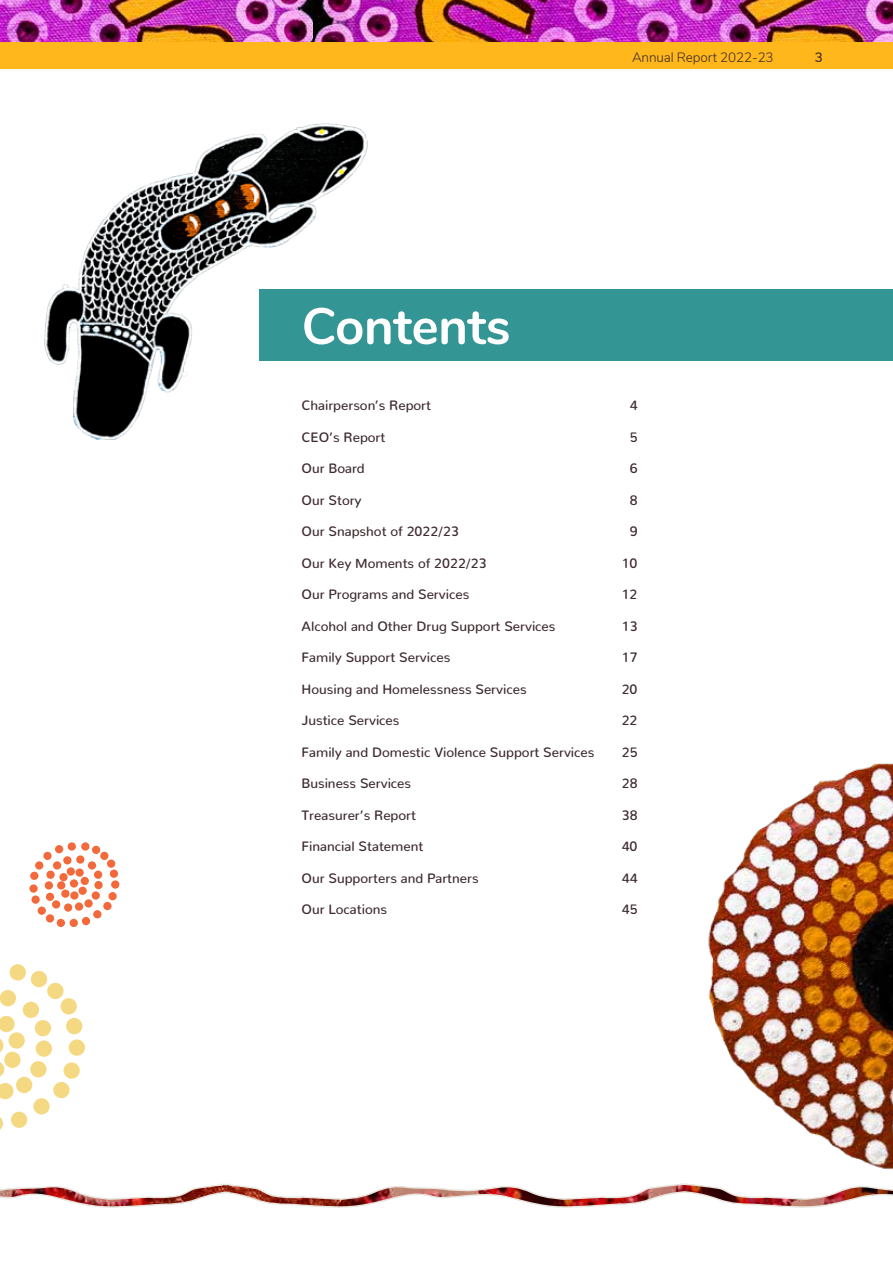
<style>
.page{position:relative;width:893px;height:1263px;background:#fff}
.page>*{position:absolute;margin:0;border:0;box-sizing:border-box;transform-origin:0 0}
.t1{font:700 51px "Nunito";letter-spacing:-.01em;color:#fff}
.t2{font:500 13.5px "Nunito";color:#3e2b2f}
.t3{font:300 13.5px "Nunito";letter-spacing:-.01em;color:#3e2b2f}
.t4{font:600 13.5px "Nunito";color:#3e2b2f}
</style>
<div class="page">
<img style="left:0;top:1183px;width:893px;height:25px">
<img style="left:0;top:0;width:314px;height:42px">
<img style="left:314px;top:0;width:579px;height:42px">
<div style="left:0;top:42px;width:893px;height:27px;background:#ffb71b"></div>
<div style="left:259px;top:290px;width:634px;height:71px;background:#339694"></div>
<img style="left:708px;top:763px;width:185px;height:407px">
<div style="left:10px;top:964px;width:16px;height:16px;background:#f5d982;border-radius:50%"></div>
<div style="left:31px;top:971px;width:16px;height:16px;background:#f5d982;border-radius:50%"></div>
<div style="left:47px;top:983px;width:16px;height:16px;background:#f5d982;border-radius:50%"></div>
<div style="left:61px;top:998px;width:16px;height:16px;background:#f5d982;border-radius:50%"></div>
<div style="left:66px;top:1018px;width:16px;height:16px;background:#f5d982;border-radius:50%"></div>
<div style="left:69px;top:1039px;width:16px;height:17px;background:#f5d982;border-radius:50%"></div>
<div style="left:63px;top:1062px;width:17px;height:17px;background:#f5d982;border-radius:50%"></div>
<div style="left:53px;top:1082px;width:17px;height:16px;background:#f5d982;border-radius:50%"></div>
<div style="left:33px;top:1098px;width:17px;height:16px;background:#f5d982;border-radius:50%"></div>
<div style="left:11px;top:1111px;width:16px;height:17px;background:#f5d982;border-radius:50%"></div>
<svg style="left:0;top:1117px;width:3px;height:13px"></svg>
<div style="left:0;top:990px;width:16px;height:16px;background:#f5d982;border-radius:50%"></div>
<div style="left:23px;top:1002px;width:16px;height:16px;background:#f5d982;border-radius:50%"></div>
<div style="left:35px;top:1020px;width:16px;height:16px;background:#f5d982;border-radius:50%"></div>
<div style="left:36px;top:1040px;width:16px;height:17px;background:#f5d982;border-radius:50%"></div>
<div style="left:30px;top:1061px;width:17px;height:16px;background:#f5d982;border-radius:50%"></div>
<div style="left:16px;top:1077px;width:16px;height:16px;background:#f5d982;border-radius:50%"></div>
<svg style="left:0;top:1083px;width:13px;height:16px"></svg>
<div style="left:9px;top:1032px;width:16px;height:17px;background:#f5d982;border-radius:50%"></div>
<div style="left:4px;top:1052px;width:17px;height:16px;background:#f5d982;border-radius:50%"></div>
<svg style="left:0;top:1062px;width:4px;height:15px"></svg>
<svg style="left:0;top:1016px;width:15px;height:37px"></svg>
<div style="left:55px;top:845px;width:8px;height:8px;background:#f26a3b;border-radius:50%"></div>
<div style="left:68px;top:842px;width:8px;height:9px;background:#f26a3b;border-radius:50%"></div>
<div style="left:81px;top:842px;width:8px;height:9px;background:#f26a3b;border-radius:50%"></div>
<div style="left:92px;top:846px;width:8px;height:8px;background:#f26a3b;border-radius:50%"></div>
<div style="left:100px;top:852px;width:8px;height:8px;background:#f26a3b;border-radius:50%"></div>
<div style="left:107px;top:859px;width:8px;height:9px;background:#f26a3b;border-radius:50%"></div>
<div style="left:110px;top:869px;width:8px;height:9px;background:#f26a3b;border-radius:50%"></div>
<div style="left:111px;top:880px;width:8px;height:9px;background:#f26a3b;border-radius:50%"></div>
<div style="left:108px;top:892px;width:9px;height:8px;background:#f26a3b;border-radius:50%"></div>
<div style="left:103px;top:902px;width:9px;height:8px;background:#f26a3b;border-radius:50%"></div>
<div style="left:93px;top:910px;width:8px;height:8px;background:#f26a3b;border-radius:50%"></div>
<div style="left:82px;top:917px;width:8px;height:8px;background:#f26a3b;border-radius:50%"></div>
<div style="left:70px;top:919px;width:8px;height:8px;background:#f26a3b;border-radius:50%"></div>
<div style="left:57px;top:919px;width:8px;height:8px;background:#f26a3b;border-radius:50%"></div>
<div style="left:46px;top:914px;width:8px;height:8px;background:#f26a3b;border-radius:50%"></div>
<div style="left:38px;top:906px;width:8px;height:9px;background:#f26a3b;border-radius:50%"></div>
<div style="left:31px;top:895px;width:9px;height:9px;background:#f26a3b;border-radius:50%"></div>
<div style="left:29px;top:884px;width:9px;height:9px;background:#f26a3b;border-radius:50%"></div>
<div style="left:30px;top:872px;width:8px;height:8px;background:#f26a3b;border-radius:50%"></div>
<div style="left:35px;top:861px;width:8px;height:8px;background:#f26a3b;border-radius:50%"></div>
<div style="left:43px;top:852px;width:9px;height:8px;background:#f26a3b;border-radius:50%"></div>
<div style="left:53px;top:861px;width:8px;height:8px;background:#f26a3b;border-radius:50%"></div>
<div style="left:63px;top:856px;width:9px;height:8px;background:#f26a3b;border-radius:50%"></div>
<div style="left:76px;top:855px;width:8px;height:9px;background:#f26a3b;border-radius:50%"></div>
<div style="left:88px;top:861px;width:8px;height:8px;background:#f26a3b;border-radius:50%"></div>
<div style="left:94px;top:870px;width:8px;height:9px;background:#f26a3b;border-radius:50%"></div>
<div style="left:94px;top:881px;width:9px;height:8px;background:#f26a3b;border-radius:50%"></div>
<div style="left:92px;top:891px;width:8px;height:9px;background:#f26a3b;border-radius:50%"></div>
<div style="left:84px;top:899px;width:9px;height:8px;background:#f26a3b;border-radius:50%"></div>
<div style="left:75px;top:902px;width:8px;height:9px;background:#f26a3b;border-radius:50%"></div>
<div style="left:64px;top:903px;width:8px;height:9px;background:#f26a3b;border-radius:50%"></div>
<div style="left:52px;top:900px;width:8px;height:8px;background:#f26a3b;border-radius:50%"></div>
<div style="left:46px;top:893px;width:8px;height:8px;background:#f26a3b;border-radius:50%"></div>
<div style="left:45px;top:881px;width:8px;height:8px;background:#f26a3b;border-radius:50%"></div>
<svg style="left:46px;top:870px;width:9px;height:9px"></svg>
<div style="left:67px;top:867px;width:8px;height:9px;background:#f26a3b;border-radius:50%"></div>
<div style="left:75px;top:868px;width:9px;height:9px;background:#f26a3b;border-radius:50%"></div>
<div style="left:81px;top:877px;width:8px;height:8px;background:#f26a3b;border-radius:50%"></div>
<div style="left:79px;top:887px;width:8px;height:8px;background:#f26a3b;border-radius:50%"></div>
<div style="left:70px;top:891px;width:9px;height:9px;background:#f26a3b;border-radius:50%"></div>
<div style="left:61px;top:889px;width:8px;height:9px;background:#f26a3b;border-radius:50%"></div>
<div style="left:57px;top:881px;width:8px;height:8px;background:#f26a3b;border-radius:50%"></div>
<div style="left:59px;top:873px;width:9px;height:8px;background:#f26a3b;border-radius:50%"></div>
<div style="left:70px;top:879px;width:8px;height:8px;background:#f26a3b;border-radius:50%"></div>
<img style="left:44px;top:123px;width:328px;height:317px">
<h1 class="t1" style="left:302px;top:289px;width:210px">Contents</h1>
<p class="t3" style="left:632px;top:47px;width:143px">Annual Report 2022-23</p>
<p class="t4" style="left:815px;top:47px;width:10px">3</p>
<p class="t2" style="left:302px;top:393px;width:131px">Chairperson’s Report</p>
<p class="t2" style="left:630px;top:393px;width:9px">4</p>
<p class="t2" style="left:302px;top:425px;width:85px">CEO’s Report</p>
<p class="t2" style="left:630px;top:425px;width:9px">5</p>
<p class="t2" style="left:302px;top:456px;width:65px">Our Board</p>
<p class="t2" style="left:630px;top:456px;width:9px">6</p>
<p class="t2" style="left:302px;top:488px;width:62px">Our Story</p>
<p class="t2" style="left:630px;top:488px;width:9px">8</p>
<p class="t2" style="left:302px;top:520px;width:159px">Our Snapshot of 2022/23</p>
<p class="t2" style="left:630px;top:520px;width:9px">9</p>
<p class="t2" style="left:302px;top:551px;width:187px">Our Key Moments of 2022/23</p>
<p class="t2" style="left:622px;top:551px;width:17px">10</p>
<p class="t2" style="left:302px;top:583px;width:169px">Our Programs and Services</p>
<p class="t2" style="left:622px;top:583px;width:17px">12</p>
<p class="t2" style="left:302px;top:614px;width:255px">Alcohol and Other Drug Support Services</p>
<p class="t2" style="left:622px;top:614px;width:17px">13</p>
<p class="t2" style="left:302px;top:646px;width:150px">Family Support Services</p>
<p class="t2" style="left:622px;top:646px;width:17px">17</p>
<p class="t2" style="left:302px;top:677px;width:227px">Housing and Homelessness Services</p>
<p class="t2" style="left:622px;top:677px;width:17px">20</p>
<p class="t2" style="left:302px;top:709px;width:99px">Justice Services</p>
<p class="t2" style="left:622px;top:709px;width:17px">22</p>
<p class="t2" style="left:302px;top:740px;width:294px">Family and Domestic Violence Support Services</p>
<p class="t2" style="left:622px;top:740px;width:17px">25</p>
<p class="t2" style="left:302px;top:772px;width:111px">Business Services</p>
<p class="t2" style="left:622px;top:772px;width:17px">28</p>
<p class="t2" style="left:302px;top:803px;width:116px">Treasurer’s Report</p>
<p class="t2" style="left:622px;top:803px;width:17px">38</p>
<p class="t2" style="left:302px;top:835px;width:123px">Financial Statement</p>
<p class="t2" style="left:622px;top:835px;width:17px">40</p>
<p class="t2" style="left:302px;top:866px;width:179px">Our Supporters and Partners</p>
<p class="t2" style="left:622px;top:866px;width:17px">44</p>
<p class="t2" style="left:302px;top:898px;width:87px">Our Locations</p>
<p class="t2" style="left:622px;top:898px;width:17px">45</p>
</div>
